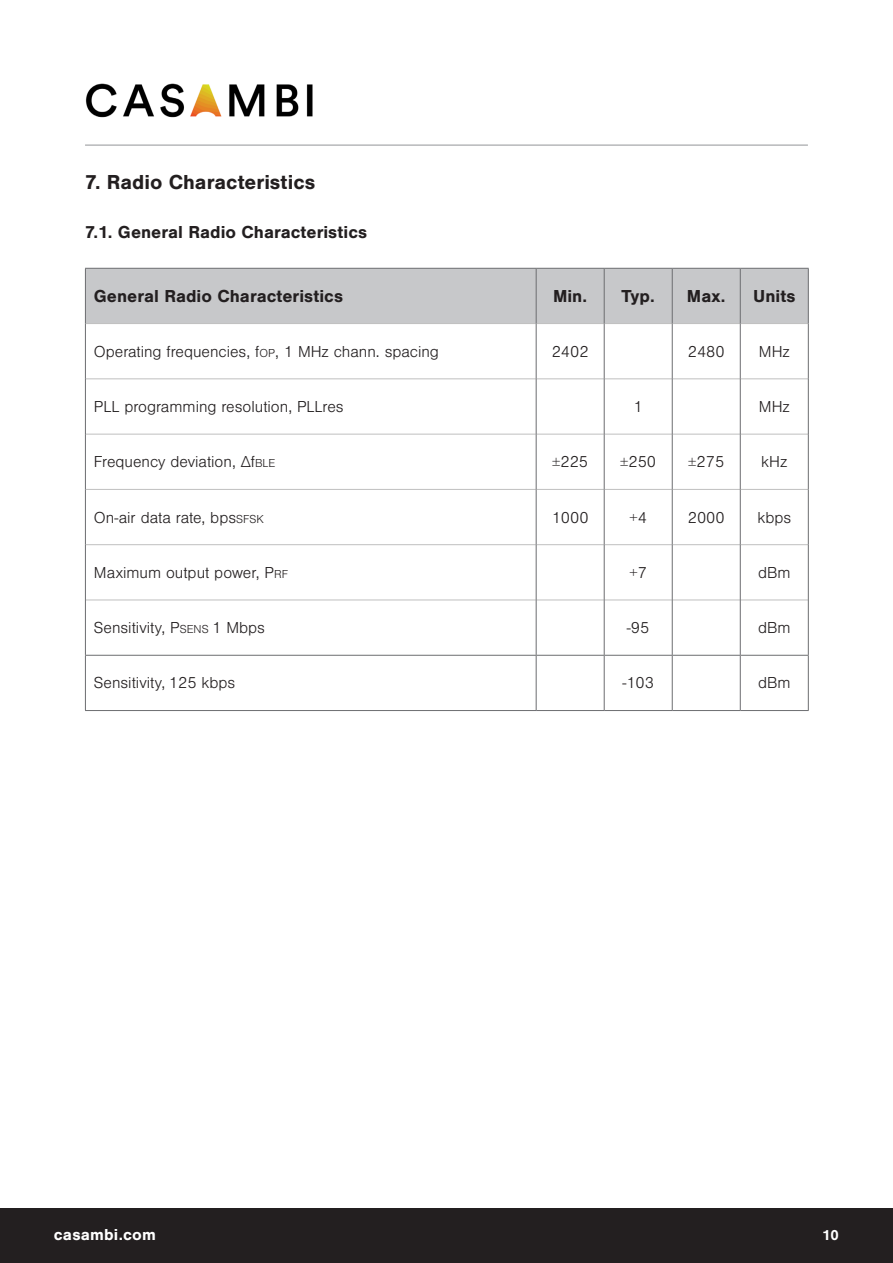
<style>
.page{position:relative;width:893px;height:1263px;background:#fff}
.page>*{position:absolute;margin:0;border:0;box-sizing:border-box;transform-origin:0 0}
.t1{font:700 21px "Nimbus San";color:#231f20}
.t2{font:700 18px "Nimbus San";color:#231f20}
.t3{font:300 16.5px "Nimbus San";color:#231f20}
.t4{font:700 16.5px "Nimbus San";letter-spacing:.01em;color:#fff}
.t5{font:700 15px "Nimbus San";color:#fff}
.s1{font-size:12px}
</style>
<div class="page">
<div style="left:0;top:1209px;width:893px;height:54px;background:#231f20"></div>
<hr style="left:85px;top:145px;width:723px;height:1px;background:#939598">
<div style="left:86px;top:269px;width:722px;height:54px;background:#c7c8ca"></div>
<svg style="left:86px;top:324px;width:722px;height:386px"></svg>
<hr style="left:86px;top:323px;width:450px;height:1px;background:#bfbfbf">
<hr style="left:536px;top:323px;width:68px;height:1px;background:#bfbfbf">
<hr style="left:605px;top:323px;width:67px;height:1px;background:#bfbfbf">
<hr style="left:673px;top:323px;width:67px;height:1px;background:#bfbfbf">
<hr style="left:741px;top:323px;width:67px;height:1px;background:#bfbfbf">
<hr style="left:86px;top:378px;width:450px;height:1px;background:#bfbfbf">
<hr style="left:536px;top:378px;width:68px;height:1px;background:#bfbfbf">
<hr style="left:605px;top:378px;width:67px;height:1px;background:#bfbfbf">
<hr style="left:673px;top:378px;width:67px;height:1px;background:#bfbfbf">
<hr style="left:741px;top:378px;width:67px;height:1px;background:#bfbfbf">
<hr style="left:86px;top:434px;width:450px;height:1px;background:#bfbfbf">
<hr style="left:536px;top:434px;width:68px;height:1px;background:#bfbfbf">
<hr style="left:605px;top:434px;width:67px;height:1px;background:#bfbfbf">
<hr style="left:673px;top:434px;width:67px;height:1px;background:#bfbfbf">
<hr style="left:741px;top:434px;width:67px;height:1px;background:#bfbfbf">
<hr style="left:86px;top:489px;width:450px;height:1px;background:#bfbfbf">
<hr style="left:536px;top:489px;width:68px;height:1px;background:#bfbfbf">
<hr style="left:605px;top:489px;width:67px;height:1px;background:#bfbfbf">
<hr style="left:673px;top:489px;width:67px;height:1px;background:#bfbfbf">
<hr style="left:741px;top:489px;width:67px;height:1px;background:#bfbfbf">
<hr style="left:86px;top:544px;width:450px;height:1px;background:#bfbfbf">
<hr style="left:536px;top:544px;width:68px;height:1px;background:#bfbfbf">
<hr style="left:605px;top:544px;width:67px;height:1px;background:#bfbfbf">
<hr style="left:673px;top:544px;width:67px;height:1px;background:#bfbfbf">
<hr style="left:741px;top:544px;width:67px;height:1px;background:#bfbfbf">
<hr style="left:86px;top:600px;width:450px;height:1px;background:#bfbfbf">
<hr style="left:536px;top:600px;width:68px;height:1px;background:#bfbfbf">
<hr style="left:605px;top:600px;width:67px;height:1px;background:#bfbfbf">
<hr style="left:673px;top:600px;width:67px;height:1px;background:#bfbfbf">
<hr style="left:741px;top:600px;width:67px;height:1px;background:#bfbfbf">
<hr style="left:85px;top:268px;width:451px;height:1px;background:#6c6d70">
<hr style="left:85px;top:269px;width:1px;height:55px;background:#6c6d70">
<hr style="left:536px;top:268px;width:68px;height:1px;background:#6c6d70">
<hr style="left:536px;top:269px;width:1px;height:55px;background:#6c6d70">
<hr style="left:604px;top:268px;width:68px;height:1px;background:#6c6d70">
<hr style="left:604px;top:269px;width:1px;height:55px;background:#6c6d70">
<hr style="left:672px;top:268px;width:68px;height:1px;background:#6c6d70">
<hr style="left:672px;top:269px;width:1px;height:55px;background:#6c6d70">
<hr style="left:740px;top:268px;width:69px;height:1px;background:#6c6d70">
<hr style="left:740px;top:269px;width:1px;height:55px;background:#6c6d70">
<hr style="left:808px;top:269px;width:1px;height:55px;background:#6c6d70">
<hr style="left:85px;top:324px;width:1px;height:55px;background:#6c6d70">
<hr style="left:536px;top:324px;width:1px;height:55px;background:#6c6d70">
<hr style="left:604px;top:324px;width:1px;height:55px;background:#6c6d70">
<hr style="left:672px;top:324px;width:1px;height:55px;background:#6c6d70">
<hr style="left:740px;top:324px;width:1px;height:55px;background:#6c6d70">
<hr style="left:808px;top:324px;width:1px;height:55px;background:#6c6d70">
<hr style="left:85px;top:379px;width:1px;height:55px;background:#6c6d70">
<hr style="left:536px;top:379px;width:1px;height:55px;background:#6c6d70">
<hr style="left:604px;top:379px;width:1px;height:55px;background:#6c6d70">
<hr style="left:672px;top:379px;width:1px;height:55px;background:#6c6d70">
<hr style="left:740px;top:379px;width:1px;height:55px;background:#6c6d70">
<hr style="left:808px;top:379px;width:1px;height:55px;background:#6c6d70">
<hr style="left:85px;top:434px;width:1px;height:55px;background:#6c6d70">
<hr style="left:536px;top:434px;width:1px;height:55px;background:#6c6d70">
<hr style="left:604px;top:434px;width:1px;height:55px;background:#6c6d70">
<hr style="left:672px;top:434px;width:1px;height:55px;background:#6c6d70">
<hr style="left:740px;top:434px;width:1px;height:55px;background:#6c6d70">
<hr style="left:808px;top:434px;width:1px;height:55px;background:#6c6d70">
<hr style="left:85px;top:489px;width:1px;height:56px;background:#6c6d70">
<hr style="left:536px;top:489px;width:1px;height:56px;background:#6c6d70">
<hr style="left:604px;top:489px;width:1px;height:56px;background:#6c6d70">
<hr style="left:672px;top:489px;width:1px;height:56px;background:#6c6d70">
<hr style="left:740px;top:489px;width:1px;height:56px;background:#6c6d70">
<hr style="left:808px;top:489px;width:1px;height:56px;background:#6c6d70">
<hr style="left:85px;top:545px;width:1px;height:55px;background:#6c6d70">
<hr style="left:536px;top:545px;width:1px;height:55px;background:#6c6d70">
<hr style="left:604px;top:545px;width:1px;height:55px;background:#6c6d70">
<hr style="left:672px;top:545px;width:1px;height:55px;background:#6c6d70">
<hr style="left:740px;top:545px;width:1px;height:55px;background:#6c6d70">
<hr style="left:808px;top:545px;width:1px;height:55px;background:#6c6d70">
<hr style="left:85px;top:600px;width:1px;height:55px;background:#6c6d70">
<hr style="left:536px;top:600px;width:1px;height:55px;background:#6c6d70">
<hr style="left:604px;top:600px;width:1px;height:55px;background:#6c6d70">
<hr style="left:672px;top:600px;width:1px;height:55px;background:#6c6d70">
<hr style="left:740px;top:600px;width:1px;height:55px;background:#6c6d70">
<hr style="left:808px;top:600px;width:1px;height:55px;background:#6c6d70">
<hr style="left:85px;top:655px;width:451px;height:1px;background:#6c6d70">
<hr style="left:85px;top:656px;width:1px;height:54px;background:#6c6d70">
<hr style="left:536px;top:655px;width:68px;height:1px;background:#6c6d70">
<hr style="left:536px;top:656px;width:1px;height:54px;background:#6c6d70">
<hr style="left:604px;top:655px;width:68px;height:1px;background:#6c6d70">
<hr style="left:604px;top:656px;width:1px;height:54px;background:#6c6d70">
<hr style="left:672px;top:655px;width:68px;height:1px;background:#6c6d70">
<hr style="left:672px;top:656px;width:1px;height:54px;background:#6c6d70">
<hr style="left:740px;top:655px;width:69px;height:1px;background:#6c6d70">
<hr style="left:740px;top:656px;width:1px;height:54px;background:#6c6d70">
<hr style="left:808px;top:656px;width:1px;height:54px;background:#6c6d70">
<hr style="left:85px;top:710px;width:451px;height:1px;background:#6c6d70">
<hr style="left:536px;top:710px;width:68px;height:1px;background:#6c6d70">
<hr style="left:604px;top:710px;width:68px;height:1px;background:#6c6d70">
<hr style="left:672px;top:710px;width:68px;height:1px;background:#6c6d70">
<hr style="left:740px;top:710px;width:69px;height:1px;background:#6c6d70">
<img style="left:85px;top:83px;width:228px;height:35px">
<p class="t1" style="left:85px;top:171px;width:232px">7. Radio Characteristics</p>
<p class="t2" style="left:85px;top:222px;width:284px">7.1. General Radio Characteristics</p>
<p class="t2" style="left:94px;top:286px;width:251px">General Radio Characteristics</p>
<p class="t2" style="left:553px;top:286px;width:36px">Min.</p>
<p class="t2" style="left:622px;top:286px;width:35px">Typ.</p>
<p class="t2" style="left:687px;top:286px;width:40px">Max.</p>
<p class="t2" style="left:753px;top:286px;width:44px">Units</p>
<p class="t3" style="left:94px;top:343px;width:347px">Operating frequencies, f<span class="s1">OP</span>, 1 MHz chann. spacing</p>
<p class="t3" style="left:552px;top:343px;width:38px">2402</p>
<p class="t3" style="left:688px;top:343px;width:38px">2480</p>
<p class="t3" style="left:759px;top:343px;width:32px">MHz</p>
<p class="t3" style="left:94px;top:398px;width:251px">PLL programming resolution, PLLres</p>
<p class="t3" style="left:634px;top:398px;width:11px">1</p>
<p class="t3" style="left:759px;top:398px;width:32px">MHz</p>
<p class="t3" style="left:94px;top:453px;width:183px">Frequency deviation, ∆f<span class="s1">BLE</span></p>
<p class="t3" style="left:552px;top:453px;width:37px">±225</p>
<p class="t3" style="left:620px;top:453px;width:37px">±250</p>
<p class="t3" style="left:688px;top:453px;width:37px">±275</p>
<p class="t3" style="left:761px;top:453px;width:28px">kHz</p>
<p class="t3" style="left:94px;top:508px;width:171px">On-air data rate, bps<span class="s1">SFSK</span></p>
<p class="t3" style="left:552px;top:508px;width:38px">1000</p>
<p class="t3" style="left:629px;top:508px;width:19px">+4</p>
<p class="t3" style="left:688px;top:508px;width:38px">2000</p>
<p class="t3" style="left:757px;top:508px;width:35px">kbps</p>
<p class="t3" style="left:94px;top:564px;width:196px">Maximum output power, P<span class="s1">RF</span></p>
<p class="t3" style="left:629px;top:564px;width:19px">+7</p>
<p class="t3" style="left:758px;top:564px;width:34px">dBm</p>
<p class="t3" style="left:94px;top:619px;width:173px">Sensitivity, P<span class="s1">SENS</span> 1 Mbps</p>
<p class="t3" style="left:627px;top:619px;width:24px">-95</p>
<p class="t3" style="left:758px;top:619px;width:34px">dBm</p>
<p class="t3" style="left:94px;top:674px;width:143px">Sensitivity, 125 kbps</p>
<p class="t3" style="left:622px;top:674px;width:33px">-103</p>
<p class="t3" style="left:758px;top:674px;width:34px">dBm</p>
<p class="t4" style="left:54px;top:1225px;width:104px">casambi.com</p>
<p class="t5" style="left:822px;top:1227px;width:18px">10</p>
</div>
